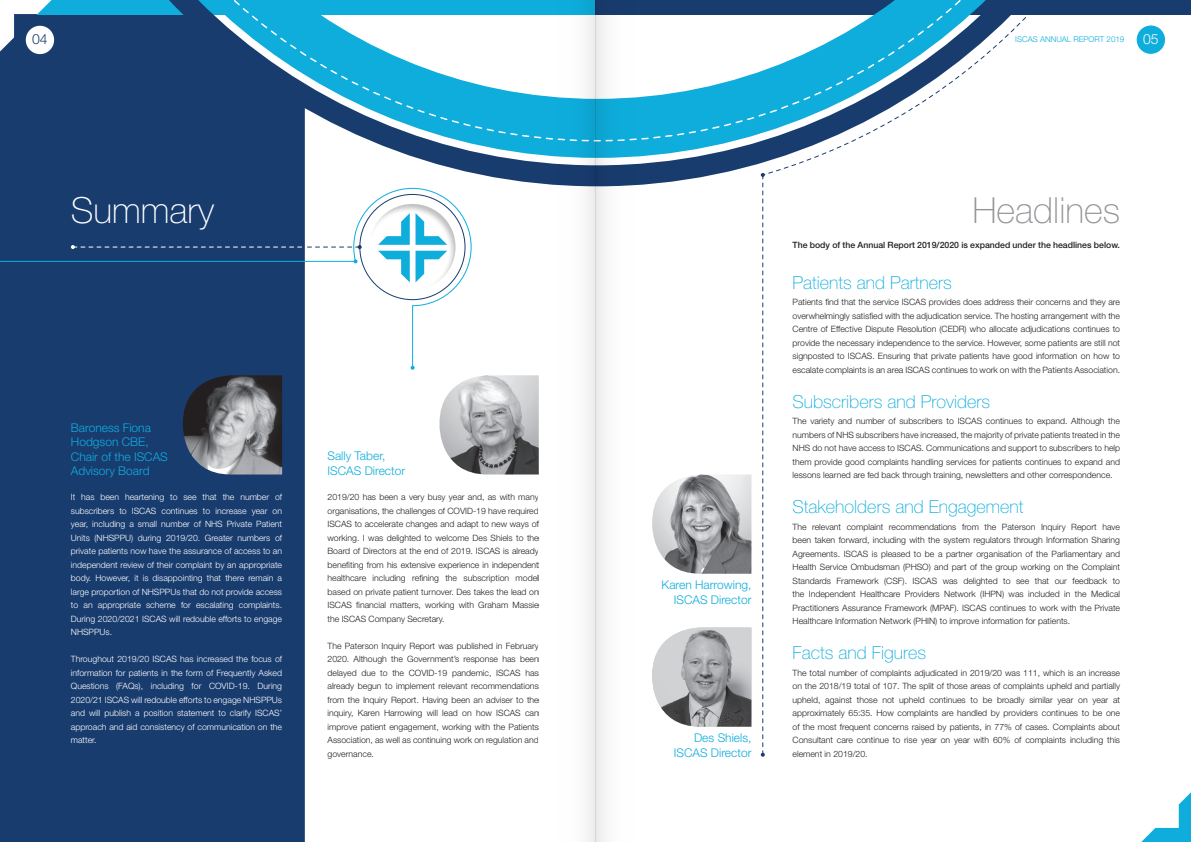
<style>
.page{position:relative;width:1191px;height:842px;background:#fff}
.page>*{position:absolute;margin:0;border:0;box-sizing:border-box;transform-origin:0 0}
.t1{font:100 36px "Helvetica Neue LT Std";color:#939598}
.t2{font:100 36px "Helvetica Neue LT Std";color:#fff}
.t3{font:100 18px "Helvetica Neue LT Std";color:#0eaddc}
.t4{font:300 14px "Helvetica Neue LT Std";color:#fff}
.t5{font:300 14px "Helvetica Neue LT Std";color:#193c6f}
.t6{font:300 12px/14.4px "Helvetica Neue LT Std";color:#0eaddc}
.t7{font:300 8.7px/13.5px "Helvetica Neue LT Std";color:#231f20;text-align:justify}
.t8{font:300 8.7px/13.5px "Helvetica Neue LT Std";color:#fff;text-align:justify}
.t9{font:500 8.7px "Helvetica Neue LT Std";color:#231f20}
.t10{font:300 8px "Helvetica Neue LT Std";color:#0eaddc}
</style>
<div class="page">
<div style="left:0;top:176px;width:305px;height:666px;background:#193c6f"></div>
<svg style="left:11px;top:0;width:1172px;height:186px"></svg>
<svg style="left:39px;top:0;width:1116px;height:158px"></svg>
<svg style="left:55px;top:0;width:1084px;height:142px"></svg>
<div style="left:1136px;top:26px;width:29px;height:28px;background:#0eaddc;border-radius:50%"></div>
<svg style="left:26px;top:26px;width:28px;height:28px"></svg>
<svg style="left:0;top:0;width:52px;height:52px"></svg>
<svg style="left:1141px;top:792px;width:50px;height:50px"></svg>
<img style="left:439px;top:375px;width:100px;height:99px">
<img style="left:183px;top:375px;width:99px;height:99px">
<img style="left:652px;top:474px;width:99px;height:100px">
<img style="left:652px;top:627px;width:99px;height:100px">
<svg style="left:761px;top:173px;width:4px;height:584px"></svg>
<hr style="left:0;top:261px;width:355px;height:1px;background:#0eaddc">
<hr style="left:412px;top:306px;width:1px;height:62px;background:#0eaddc">
<svg style="left:410px;top:366px;width:4px;height:4px"></svg>
<svg style="left:71px;top:187px;width:401px;height:120px"></svg>
<svg style="left:595px;top:0;width:57px;height:842px"></svg>
<svg style="left:539px;top:0;width:56px;height:842px"></svg>
<p class="t5" style="left:32px;top:31px;width:17px">04</p>
<p class="t2" style="left:71px;top:189px;width:145px">Summary</p>
<p class="t6" style="left:71px;top:420px;width:82px">Baroness Fiona<br>Hodgson CBE,</p>
<p class="t6" style="left:71px;top:449px;width:98px">Chair of the ISCAS<br>Advisory Board</p>
<p class="t6" style="left:327px;top:449px;width:59px">Sally Taber,</p>
<p class="t6" style="left:327px;top:463px;width:79px">ISCAS Director</p>
<p class="t8" style="left:71px;top:490px;width:213px">It has been heartening to see that the number of subscribers to ISCAS continues to increase year on year, including a small number of NHS Private Patient Units (NHSPPU) during 2019/20. Greater numbers of private patients now have the assurance of access to an independent review of their complaint by an appropriate body. However, it is disappointing that there remain a large proportion of NHSPPUs that do not provide access to an appropriate scheme for escalating complaints.<br>During 2020/2021 ISCAS will redouble efforts to engage NHSPPUs.</p>
<p class="t8" style="left:71px;top:652px;width:213px">Throughout 2019/20 ISCAS has increased the focus of information for patients in the form of Frequently Asked Questions (FAQs), including for COVID-19. During 2020/21 ISCAS will redouble efforts to engage NHSPPUs and will publish a position statement to clarify ISCAS’ approach and aid consistency of communication on the matter.</p>
<p class="t7" style="left:327px;top:490px;width:213px">2019/20 has been a very busy year and, as with many organisations, the challenges of COVID-19 have required ISCAS to accelerate changes and adapt to new ways of working. I was delighted to welcome Des Shiels to the Board of Directors at the end of 2019. ISCAS is already benefiting from his extensive experience in independent healthcare including refining the subscription model based on private patient turnover. Des takes the lead on ISCAS financial matters, working with Graham Massie the ISCAS Company Secretary.</p>
<p class="t7" style="left:327px;top:639px;width:213px">The Paterson Inquiry Report was published in February 2020. Although the Government’s response has been delayed due to the COVID-19 pandemic, ISCAS has already begun to implement relevant recommendations from the Inquiry Report. Having been an adviser to the inquiry, Karen Harrowing will lead on how ISCAS can improve patient engagement, working with the Patients Association, as well as continuing work on regulation and governance.</p>
<p class="t10" style="left:1015px;top:34px;width:110px">ISCAS ANNUAL REPORT 2019</p>
<p class="t4" style="left:1143px;top:31px;width:17px">05</p>
<p class="t6" style="left:661px;top:577px;width:91px;text-align:right">Karen Harrowing,<br>ISCAS Director</p>
<p class="t6" style="left:694px;top:731px;width:59px">Des Shiels,</p>
<p class="t6" style="left:674px;top:745px;width:79px">ISCAS Director</p>
<p class="t1" style="left:972px;top:189px;width:149px">Headlines</p>
<p class="t9" style="left:792px;top:239px;width:329px">The body of the Annual Report 2019/2020 is expanded under the headlines below.</p>
<p class="t3" style="left:792px;top:272px;width:161px">Patients and Partners</p>
<p class="t7" style="left:792px;top:295px;width:329px">Patients find that the service ISCAS provides does address their concerns and they are overwhelmingly satisfied with the adjudication service. The hosting arrangement with the Centre of Effective Dispute Resolution (CEDR) who allocate adjudications continues to provide the necessary independence to the service. However, some patients are still not signposted to ISCAS. Ensuring that private patients have good information on how to escalate complaints is an area ISCAS continues to work on with the Patients Association.</p>
<p class="t3" style="left:792px;top:391px;width:199px">Subscribers and Providers</p>
<p class="t7" style="left:792px;top:414px;width:329px">The variety and number of subscribers to ISCAS continues to expand. Although the numbers of NHS subscribers have increased, the majority of private patients treated in the NHS do not have access to ISCAS. Communications and support to subscribers to help them provide good complaints handling services for patients continues to expand and lessons learned are fed back through training, newsletters and other correspondence.</p>
<p class="t3" style="left:792px;top:497px;width:232px">Stakeholders and Engagement</p>
<p class="t7" style="left:792px;top:520px;width:329px">The relevant complaint recommendations from the Paterson Inquiry Report have been taken forward, including with the system regulators through Information Sharing Agreements. ISCAS is pleased to be a partner organisation of the Parliamentary and Health Service Ombudsman (PHSO) and part of the group working on the Complaint Standards Framework (CSF). ISCAS was delighted to see that our feedback to the Independent Healthcare Providers Network (IHPN) was included in the Medical Practitioners Assurance Framework (MPAF). ISCAS continues to work with the Private Healthcare Information Network (PHIN) to improve information for patients.</p>
<p class="t3" style="left:792px;top:643px;width:135px">Facts and Figures</p>
<p class="t7" style="left:792px;top:666px;width:329px">The total number of complaints adjudicated in 2019/20 was 111, which is an increase on the 2018/19 total of 107. The split of those areas of complaints upheld and partially upheld, against those not upheld continues to be broadly similar year on year at approximately 65:35. How complaints are handled by providers continues to be one of the most frequent concerns raised by patients, in 77% of cases. Complaints about Consultant care continue to rise year on year with 60% of complaints including this element in 2019/20.</p>
</div>
